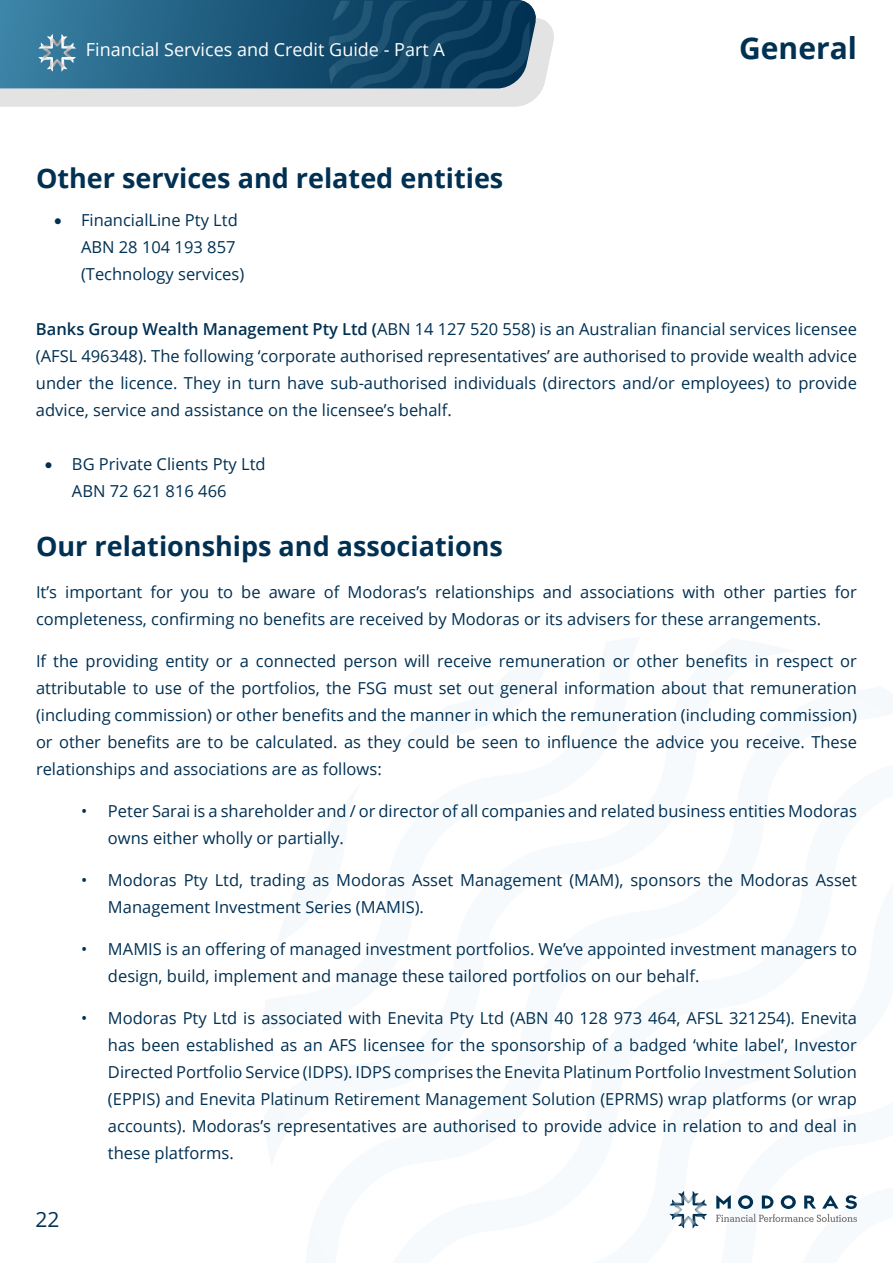
<style>
.page{position:relative;width:893px;height:1263px;background:#fff}
.page>*{position:absolute;margin:0;border:0;box-sizing:border-box;transform-origin:0 0}
.t1{font:700 30px "Open Sans";color:#003052}
.t2{font:700 27px "Open Sans";color:#003052}
.t3{font:21px "Open Sans";color:#fff}
.t4{font:21px "Open Sans";color:#003052}
.t5{font:18px "Open Sans";color:#fff}
.t6{font:16.5px/27px "Open Sans";color:#003052}
.s1{font-size:31.5px}
.s2{font-weight:600}
</style>
<div class="page">
<svg style="left:670px;top:1191px;width:37px;height:37px"></svg>
<svg style="left:716px;top:1195px;width:141px;height:27px"></svg>
<svg style="left:0;top:18px;width:554px;height:88px;background:#e3e3e3"></svg>
<svg style="left:0;top:0;width:538px;height:88px;background:#347495"></svg>
<svg style="left:192px;top:1px;width:338px;height:88px;background:#164c6c"></svg>
<svg style="left:38px;top:34px;width:38px;height:38px"></svg>
<p class="t5" style="left:86px;top:37px;width:360px">Financial Services and Credit Guide - Part A</p>
<h1 class="t1" style="left:739px;top:27px;width:119px">General</h1>
<p class="t3" style="left:38px;top:33px;width:165px"><span class="s1">22</span>Privacy Policy</p>
<h2 class="t2" style="left:36px;top:159px;width:469px">Other services and related entities</h2>
<p class="t6" style="left:81px;top:206px;width:165px;text-indent:-27px">• FinancialLine Pty Ltd<br>ABN 28 104 193 857 (Technology services)</p>
<p class="t6" style="left:36px;top:315px;width:822px;text-align:justify"><span class="s2">Banks Group Wealth Management Pty Ltd (</span>ABN 14 127 520 558) is an Australian financial services licensee (AFSL 496348). The following ‘corporate authorised representatives’ are authorised to provide wealth advice under the licence. They in turn have sub-authorised individuals (directors and/or employees) to provide advice, service and assistance on the licensee’s behalf.</p>
<p class="t6" style="left:72px;top:450px;width:195px;text-indent:-27px">• BG Private Clients Pty Ltd<br>ABN 72 621 816 466</p>
<h2 class="t2" style="left:36px;top:527px;width:468px">Our relationships and associations</h2>
<p class="t6" style="left:36px;top:578px;width:822px">It’s important for you to be aware of Modoras’s relationships and associations with other parties for completeness, confirming no benefits are received by Modoras or its advisers for these arrangements.</p>
<p class="t6" style="left:36px;top:647px;width:822px;text-align:justify">If the providing entity or a connected person will receive remuneration or other benefits in respect or attributable to use of the portfolios, the FSG must set out general information about that remuneration (including commission) or other benefits and the manner in which the remuneration (including commission) or other benefits are to be calculated. as they could be seen to influence the advice you receive. These relationships and associations are as follows:</p>
<p class="t6" style="left:108px;top:797px;width:750px;text-indent:-27px">• Peter Sarai is a shareholder and / or director of all companies and related business entities Modoras owns either wholly or partially.</p>
<p class="t6" style="left:108px;top:866px;width:750px;text-indent:-27px">• Modoras Pty Ltd, trading as Modoras Asset Management (MAM), sponsors the Modoras Asset<br>Management Investment Series (MAMIS).</p>
<p class="t6" style="left:108px;top:935px;width:750px;text-indent:-27px">• MAMIS is an offering of managed investment portfolios. We’ve appointed investment managers to design, build, implement and manage these tailored portfolios on our behalf.</p>
<p class="t6" style="left:108px;top:1004px;width:750px;text-align:justify;text-indent:-27px">• Modoras Pty Ltd is associated with Enevita Pty Ltd (ABN 40 128 973 464, AFSL 321254). Enevita has been established as an AFS licensee for the sponsorship of a badged ‘white label’, Investor Directed Portfolio Service (IDPS). IDPS comprises the Enevita Platinum Portfolio Investment Solution (EPPIS) and Enevita Platinum Retirement Management Solution (EPRMS) wrap platforms (or wrap accounts). Modoras’s representatives are authorised to provide advice in relation to and deal in these platforms.</p>
<p class="t4" style="left:35px;top:1204px;width:26px">22</p>
</div>
